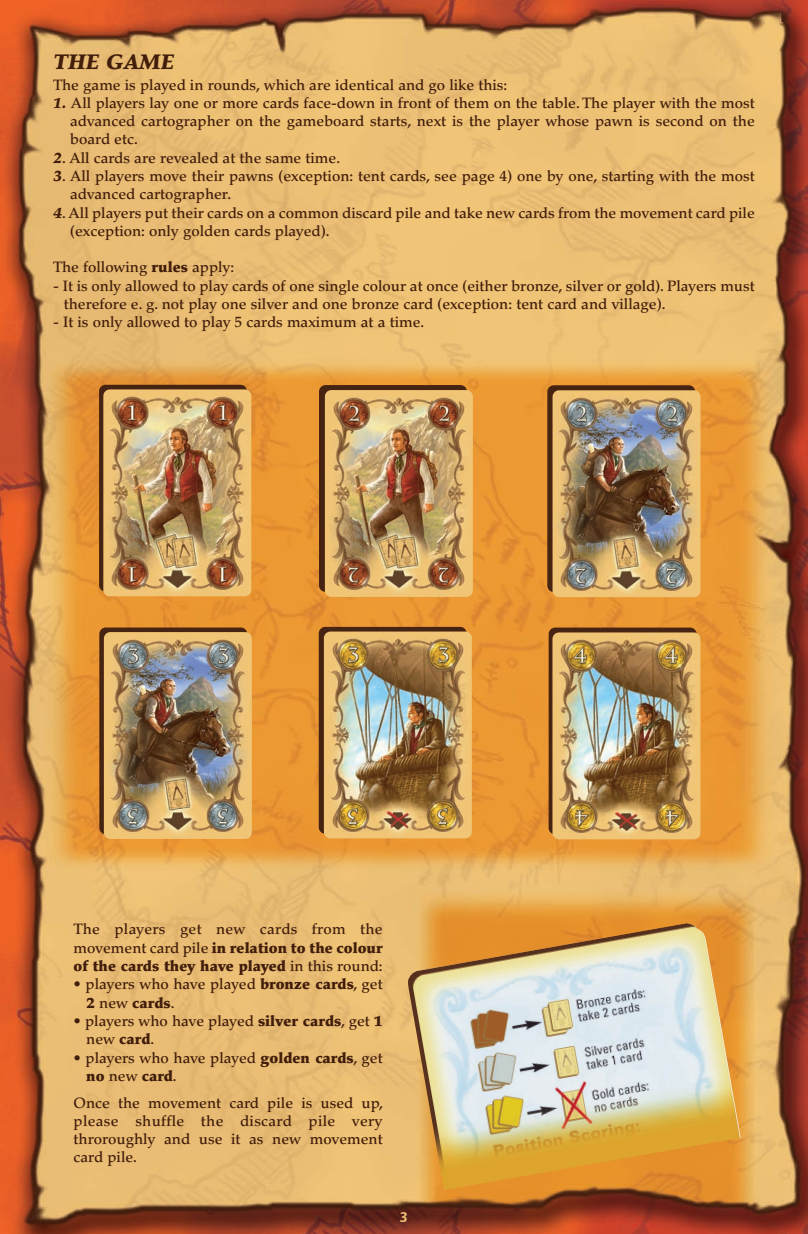
<style>
.page{position:relative;width:808px;height:1234px;background:#fff}
.page>*{position:absolute;margin:0;border:0;box-sizing:border-box;transform-origin:0 0}
.t1{font:italic 900 21px "Palatino";color:#411d0b}
.t2{font:500 15px/18.1px "Palatino";color:#411d0b}
.t3{font:700 15px "Flora";color:#e8bc72}
.s1{font-weight:900;font-style:italic}
.s2{font-weight:900}
</style>
<div class="page">
<img style="left:0;top:0;width:808px;height:1233px">
<img style="left:99px;top:384px;width:148px;height:207px;border-radius:6px">
<img style="left:319px;top:385px;width:148px;height:206px;border-radius:6px">
<img style="left:547px;top:385px;width:148px;height:207px;border-radius:6px">
<img style="left:549px;top:627px;width:148px;height:207px;border-radius:6px">
<img style="left:319px;top:626px;width:148px;height:207px;border-radius:6px">
<img style="left:99px;top:627px;width:148px;height:207px;border-radius:6px">
<img style="left:103px;top:389px;width:148px;height:207px;border-radius:6px">
<img style="left:324px;top:631px;width:148px;height:207px;border-radius:6px">
<img style="left:552px;top:390px;width:148px;height:207px;border-radius:6px">
<img style="left:325px;top:390px;width:148px;height:206px;border-radius:6px">
<img style="left:552px;top:632px;width:148px;height:207px;border-radius:6px">
<img style="left:104px;top:632px;width:148px;height:206px;border-radius:6px">
<img style="left:407px;top:923px;width:344px;height:267px">
<h1 class="t1" style="left:53px;top:53px;width:123px">THE GAME</h1>
<p class="t2" style="left:53px;top:77px;width:456px">The game is played in rounds, which are identical and go like this:</p>
<p class="t2" style="left:70px;top:95px;width:686px;text-align:justify;text-indent:-17px"><span class="s1">1.</span> All players lay one or more cards face-down in front of them on the table. The player with the most advanced cartographer on the gameboard starts, next is the player whose pawn is second on the board etc.</p>
<p class="t2" style="left:53px;top:150px;width:288px"><span class="s1">2</span>. All cards are revealed at the same time.</p>
<p class="t2" style="left:70px;top:168px;width:686px;text-indent:-17px"><span class="s1">3</span>. All players move their pawns (exception: tent cards, see page 4) one by one, starting with the most advanced cartographer.</p>
<p class="t2" style="left:70px;top:205px;width:686px;text-indent:-17px"><span class="s1">4</span>. All players put their cards on a common discard pile and take new cards from the movement card pile (exception: only golden cards played).</p>
<p class="t2" style="left:53px;top:260px;width:183px">The following <span class="s2">rules</span> apply:</p>
<p class="t2" style="left:64px;top:278px;width:692px;text-indent:-11px">- It is only allowed to play cards of one single colour at once (either bronze, silver or gold). Players must therefore e. g. not play one silver and one bronze card (exception: tent card and village).</p>
<p class="t2" style="left:53px;top:314px;width:373px">- It is only allowed to play 5 cards maximum at a time.</p>
<p class="t2" style="left:74px;top:921px;width:311px;text-align:justify">The players get new cards from the movement card pile <span class="s2">in relation to the colour of the cards they have played</span> in this round:</p>
<p class="t2" style="left:86px;top:976px;width:298px;text-indent:-13px">• players who have played <span class="s2">bronze cards</span>, get<br><span class="s2">2</span> new <span class="s2">cards</span>.</p>
<p class="t2" style="left:86px;top:1013px;width:298px;text-indent:-13px">• players who have played <span class="s2">silver cards</span>, get <span class="s2">1 </span>new <span class="s2">card</span>.</p>
<p class="t2" style="left:86px;top:1049px;width:298px;text-indent:-13px">• players who have played <span class="s2">golden cards</span>, get <span class="s2">no</span> new <span class="s2">card</span>.</p>
<p class="t2" style="left:74px;top:1094px;width:311px;text-align:justify">Once the movement card pile is used up, please shuffle the discard pile very throroughly and use it as new movement card pile.</p>
<p class="t3" style="left:400px;top:1210px;width:9px">3</p>
</div>
